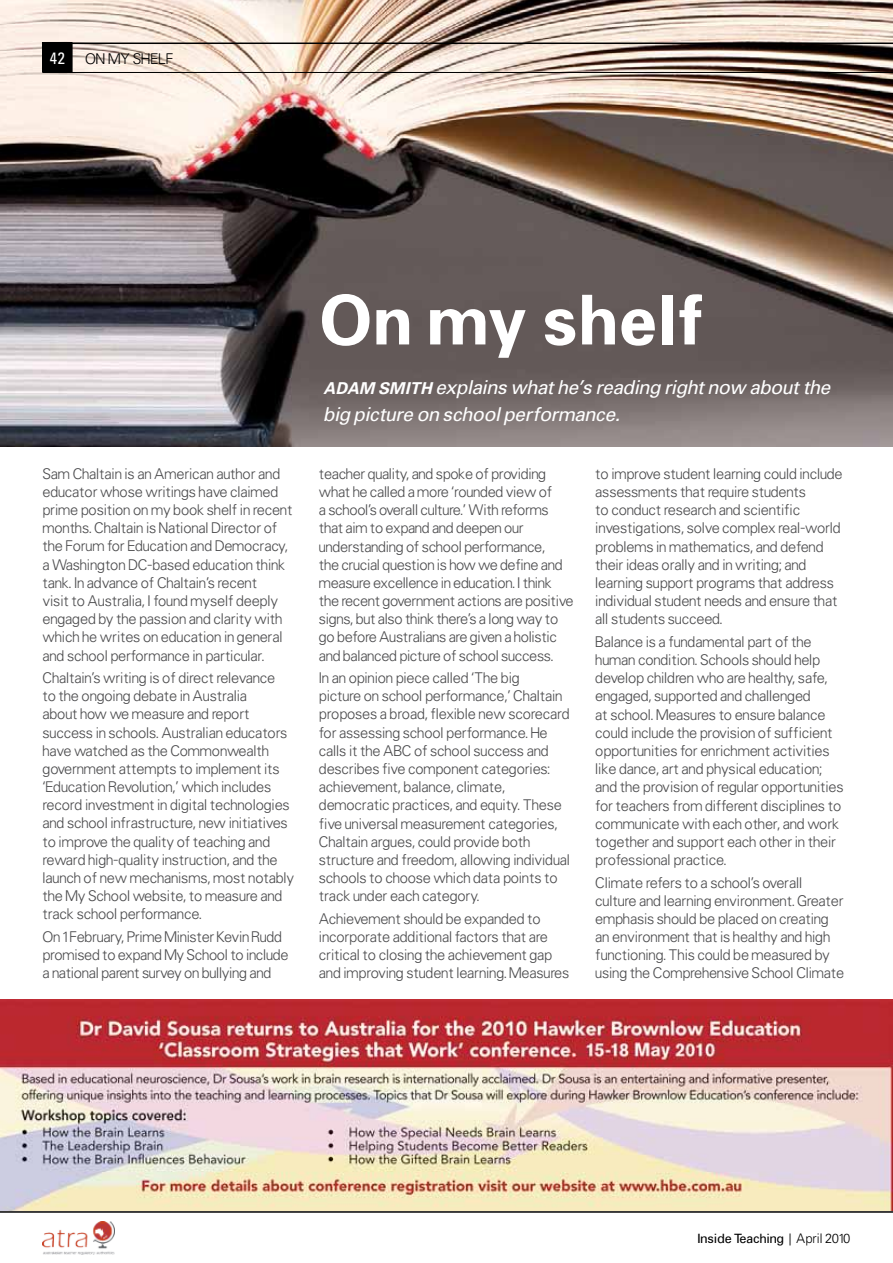
<style>
.page{position:relative;width:893px;height:1263px;background:#fff}
.page>*{position:absolute;margin:0;border:0;box-sizing:border-box;transform-origin:0 0}
.t1{font:700 63px "Uniform";color:#fff}
.t2{font:italic 18px/27px "Uniform";color:#fff}
.t3{font:15px "Uniform Cond";color:#fff}
.t4{font:300 13.5px/18.1px "Uniform";letter-spacing:-.01em;color:#4b4b4d}
.t5{font:300 13.5px "Uniform";color:#000}
.t6{font:12px "Uniform";color:#000}
.s1{font-weight:700;font-size:15px}
.s2{font-weight:300}
</style>
<div class="page">
<img style="left:0;top:0;width:893px;height:446px">
<img style="left:0;top:999px;width:893px;height:212px">
<hr style="left:0;top:1211px;width:893px;height:2px;background:#000">
<img style="left:43px;top:1222px;width:72px;height:32px">
<hr style="left:43px;top:43px;width:850px;height:1px;background:#000">
<hr style="left:43px;top:72px;width:850px;height:1px;background:#000">
<div style="left:43px;top:43px;width:29px;height:29px;background:#000"></div>
<p class="t3" style="left:50px;top:48px;width:17px">42</p>
<p class="t5" style="left:85px;top:49px;width:90px">ON MY SHELF</p>
<p class="t4" style="left:43px;top:464px;width:251px">Sam Chaltain is an American author and educator whose writings have claimed prime position on my book shelf in recent months. Chaltain is National Director of the Forum for Education and Democracy, a Washington DC-based education think tank. In advance of Chaltain’s recent<br>visit to Australia, I found myself deeply engaged by the passion and clarity with which he writes on education in general and school performance in particular.</p>
<p class="t4" style="left:43px;top:668px;width:253px">Chaltain’s writing is of direct relevance<br>to the ongoing debate in Australia<br>about how we measure and report success in schools. Australian educators have watched as the Commonwealth government attempts to implement its ‘Education Revolution,’ which includes record investment in digital technologies and school infrastructure, new initiatives to improve the quality of teaching and reward high-quality instruction, and the launch of new mechanisms, most notably the My School website, to measure and track school performance.</p>
<p class="t4" style="left:43px;top:927px;width:247px">On 1 February, Prime Minister Kevin Rudd promised to expand My School to include a national parent survey on bullying and</p>
<h1 class="t1" style="left:319px;top:279px;width:387px">On my shelf</h1>
<h2 class="t2" style="left:323px;top:374px;width:508px"><span class="s1">ADAM SMITH</span> explains what he’s reading right now about the big picture on school performance.</h2>
<p class="t4" style="left:319px;top:464px;width:256px">teacher quality, and spoke of providing what he called a more ‘rounded view of<br>a school’s overall culture.’ With reforms that aim to expand and deepen our understanding of school performance,<br>the crucial question is how we define and measure excellence in education. I think the recent government actions are positive signs, but also think there’s a long way to go before Australians are given a holistic and balanced picture of school success.</p>
<p class="t4" style="left:319px;top:669px;width:253px">In an opinion piece called ‘The big<br>picture on school performance,’ Chaltain proposes a broad, flexible new scorecard for assessing school performance. He calls it the ABC of school success and describes five component categories: achievement, balance, climate, democratic practices, and equity. These five universal measurement categories, Chaltain argues, could provide both structure and freedom, allowing individual schools to choose which data points to track under each category.</p>
<p class="t4" style="left:319px;top:909px;width:252px">Achievement should be expanded to incorporate additional factors that are critical to closing the achievement gap and improving student learning. Measures</p>
<p class="t4" style="left:595px;top:464px;width:249px">to improve student learning could include assessments that require students<br>to conduct research and scientific investigations, solve complex real-world problems in mathematics, and defend their ideas orally and in writing; and learning support programs that address individual student needs and ensure that all students succeed.</p>
<p class="t4" style="left:595px;top:632px;width:250px">Balance is a fundamental part of the human condition. Schools should help develop children who are healthy, safe, engaged, supported and challenged<br>at school. Measures to ensure balance could include the provision of sufficient opportunities for enrichment activities like dance, art and physical education; and the provision of regular opportunities for teachers from different disciplines to communicate with each other, and work together and support each other in their professional practice.</p>
<p class="t4" style="left:595px;top:873px;width:250px">Climate refers to a school’s overall culture and learning environment. Greater emphasis should be placed on creating an environment that is healthy and high functioning. This could be measured by using the Comprehensive School Climate</p>
<p class="t6" style="left:697px;top:1231px;width:154px">Inside Teaching <span class="s2">| April 2010</span></p>
</div>
